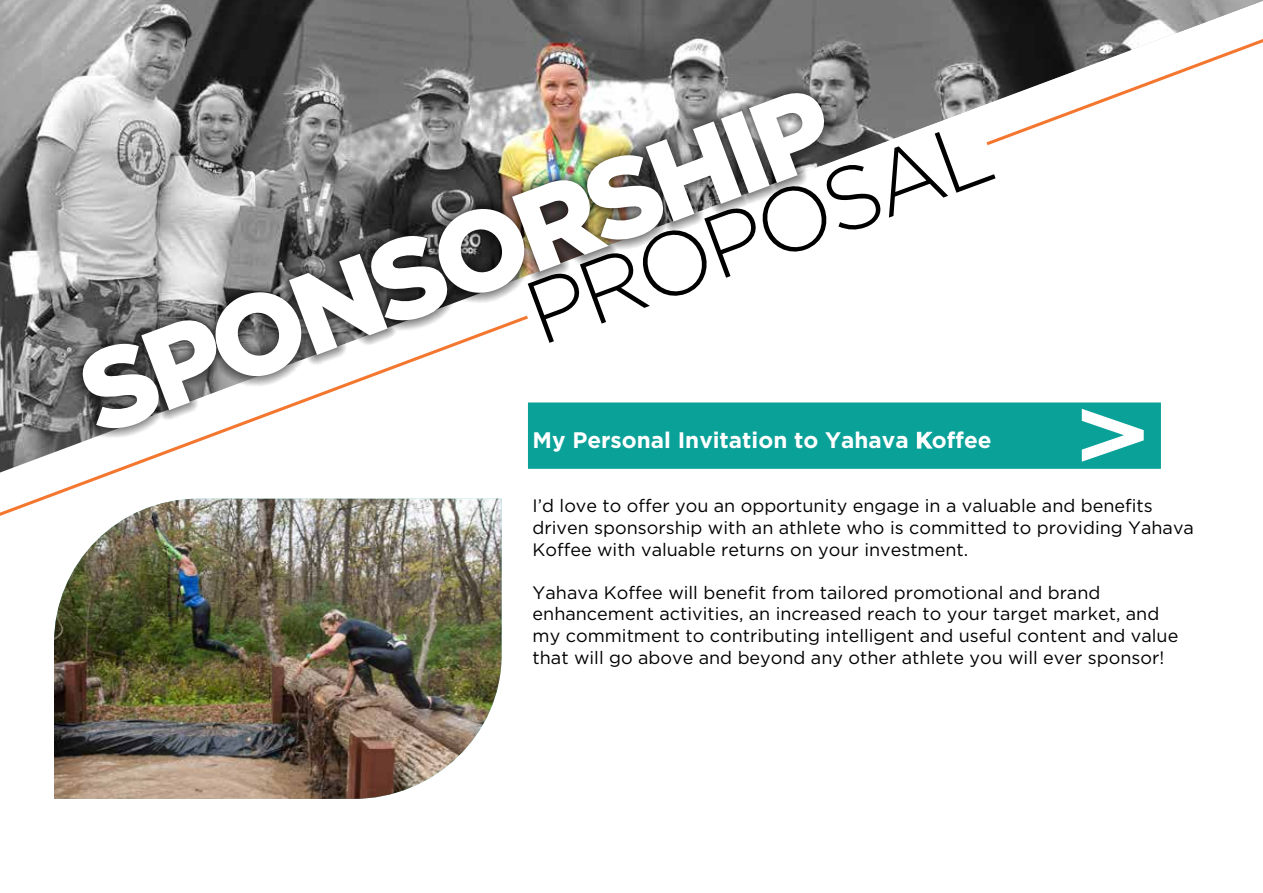
<style>
.page{position:relative;width:1263px;height:893px;background:#fff}
.page>*{position:absolute;margin:0;border:0;box-sizing:border-box;transform-origin:0 0}
.t1{font:900 114px "Gotham";color:#fff}
.t2{font:300 90px "Gotham";color:#000}
.t3{font:700 22.5px "Gotham";color:#fff}
.t4{font:18px/21.6px "Gotham";color:#000}
</style>
<div class="page">
<img style="left:0;top:0;width:1263px;height:469px">
<svg style="left:44px;top:76px;width:825px;height:370px"></svg>
<svg style="left:0;top:316px;width:528px;height:200px"></svg>
<svg style="left:986px;top:39px;width:277px;height:106px"></svg>
<img style="left:54px;top:499px;width:448px;height:300px">
<h1 class="t1" style="left:58px;top:321px;width:794px;rotate:-20deg">SPONSORSHIP</h1>
<h2 class="t2" style="left:510px;top:262px;width:491px;rotate:-20deg">PROPOSAL</h2>
<p class="t3" style="left:533px;top:425px;width:461px">My Personal Invitation to Yahava Koffee</p>
<p class="t4" style="left:533px;top:495px;width:663px">I’d love to offer you an opportunity engage in a valuable and benefits driven sponsorship with an athlete who is committed to providing Yahava<br>Koffee with valuable returns on your investment.</p>
<p class="t4" style="left:533px;top:581px;width:647px">Yahava Koffee will benefit from tailored promotional and brand enhancement activities, an increased reach to your target market, and my commitment to contributing intelligent and useful content and value that will go above and beyond any other athlete you will ever sponsor!</p>
</div>
